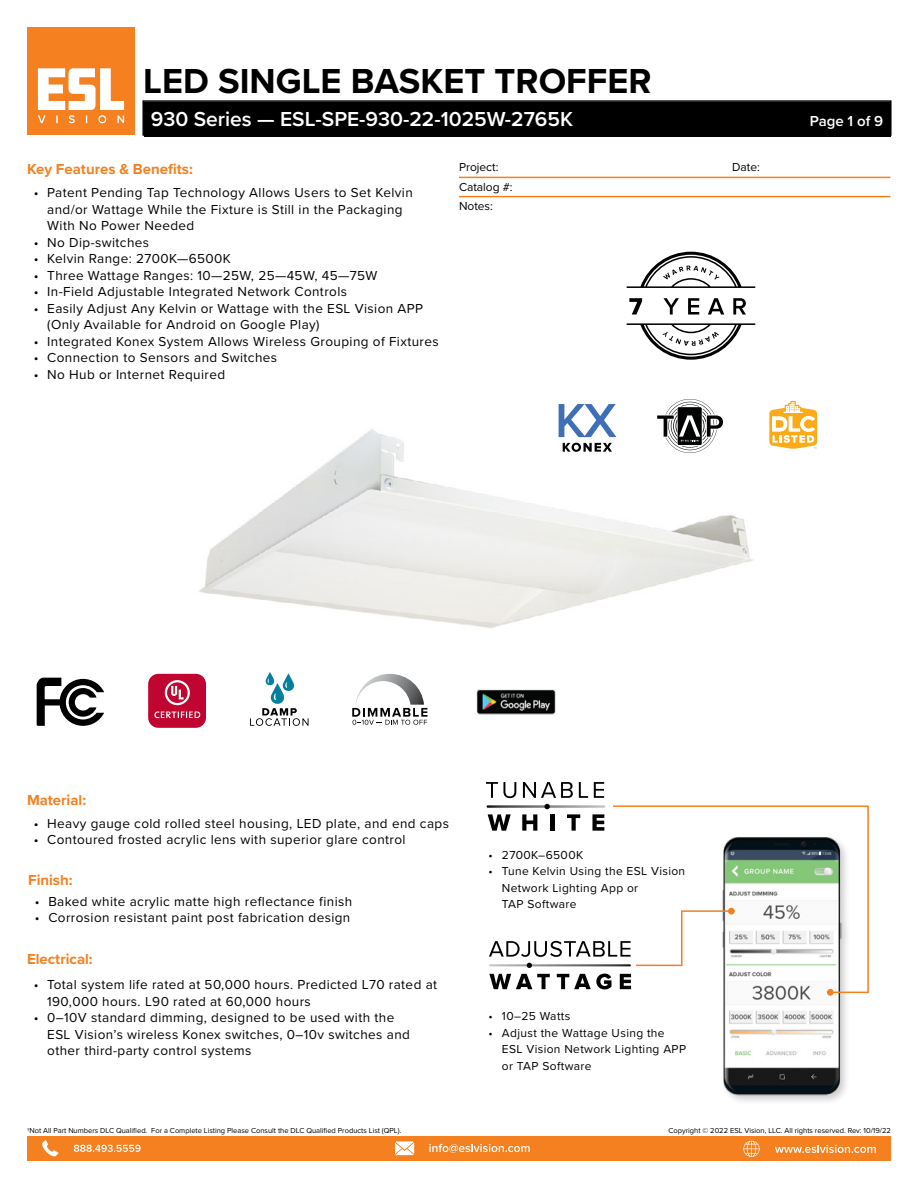
<style>
.page{position:relative;width:918px;height:1188px;background:#fff}
.page>*{position:absolute;margin:0;border:0;box-sizing:border-box;transform-origin:0 0}
.t1{font:700 36px "Proxima Nova";color:#000}
.t2{font:600 21px "Proxima Nova";color:#fff}
.Category_Headline_co{font:700 15px "Proxima Nova";color:#f58020}
.t3{font:600 15px "Proxima Nova";color:#fff}
.text-bullet_9pt__cut{font:13.5px/16.5px "Proxima Nova";letter-spacing:.03em;color:#000}
.text-bullet_9pt__cut-2{font:12px "Proxima Nova";letter-spacing:.03em;color:#000}
.text-bullet_9pt__cut-3{font:12px/19.2px "Proxima Nova";color:#000}
.t4{font:7.5px "Proxima Nova";color:#000}
</style>
<div class="page">
<div style="left:144px;top:102px;width:746px;height:34px;background:#000"></div>
<div style="left:142px;top:100px;width:750px;height:36px;border:2px solid #000"></div>
<img style="left:199px;top:412px;width:554px;height:216px">
<div style="left:720px;top:834px;width:132px;height:272px;background:#000;opacity:.2"></div>
<img style="left:723px;top:993px;width:122px;height:108px">
<svg style="left:657px;top:399px;width:66px;height:54px"></svg>
<svg style="left:559px;top:404px;width:57px;height:33px"></svg>
<svg style="left:563px;top:443px;width:49px;height:9px"></svg>
<svg style="left:489px;top:974px;width:61px;height:15px"></svg>
<svg style="left:557px;top:974px;width:54px;height:15px"></svg>
<svg style="left:613px;top:805px;width:256px;height:188px"></svg>
<div style="left:827px;top:989px;width:7px;height:7px;background:#f58020;border-radius:50%"></div>
<svg style="left:489px;top:910px;width:243px;height:58px"></svg>
<div style="left:728px;top:908px;width:7px;height:7px;background:#f58020;border-radius:50%"></div>
<svg style="left:487px;top:805px;width:118px;height:3px"></svg>
<svg style="left:544px;top:804px;width:6px;height:5px"></svg>
<svg style="left:488px;top:814px;width:23px;height:17px"></svg>
<svg style="left:522px;top:814px;width:15px;height:17px"></svg>
<hr style="left:551px;top:814px;width:4px;height:17px;background:#000">
<svg style="left:567px;top:814px;width:13px;height:17px"></svg>
<svg style="left:592px;top:814px;width:12px;height:17px"></svg>
<svg style="left:486px;top:782px;width:30px;height:16px"></svg>
<svg style="left:523px;top:782px;width:50px;height:16px"></svg>
<svg style="left:579px;top:782px;width:9px;height:16px"></svg>
<svg style="left:594px;top:782px;width:10px;height:16px"></svg>
<svg style="left:627px;top:323px;width:128px;height:37px"></svg>
<svg style="left:627px;top:252px;width:128px;height:36px"></svg>
<svg style="left:629px;top:298px;width:13px;height:17px"></svg>
<svg style="left:663px;top:298px;width:16px;height:17px"></svg>
<svg style="left:688px;top:298px;width:11px;height:17px"></svg>
<svg style="left:708px;top:298px;width:16px;height:17px"></svg>
<svg style="left:733px;top:298px;width:13px;height:17px"></svg>
<svg style="left:250px;top:672px;width:59px;height:54px"></svg>
<svg style="left:148px;top:674px;width:58px;height:54px;background:#c92a4d"></svg>
<svg style="left:352px;top:674px;width:75px;height:51px"></svg>
<svg style="left:37px;top:678px;width:67px;height:48px"></svg>
<img style="left:476px;top:689px;width:80px;height:26px">
<svg style="left:769px;top:401px;width:48px;height:48px"></svg>
<div style="left:27px;top:1136px;width:864px;height:25px;background:#f58020"></div>
<svg style="left:27px;top:27px;width:108px;height:108px"></svg>
<svg style="left:42px;top:1140px;width:16px;height:16px"></svg>
<svg style="left:74px;top:1145px;width:67px;height:7px"></svg>
<svg style="left:395px;top:1141px;width:19px;height:14px"></svg>
<svg style="left:429px;top:1144px;width:101px;height:9px"></svg>
<svg style="left:743px;top:1141px;width:17px;height:16px"></svg>
<svg style="left:775px;top:1145px;width:101px;height:8px"></svg>
<hr style="left:459px;top:177px;width:431px;height:1px;background:#f58020">
<hr style="left:459px;top:196px;width:431px;height:1px;background:#f58020">
<h1 class="t1" style="left:143px;top:54px;width:510px">LED SINGLE BASKET TROFFER</h1>
<h2 class="t2" style="left:151px;top:103px;width:424px">930 Series — ESL-SPE-930-22-1025W-2765K</h2>
<p class="t3" style="left:810px;top:110px;width:75px">Page 1 of 9</p>
<p class="Category_Headline_co" style="left:27px;top:158px;width:167px">Key Features &amp; Benefits:</p>
<p class="text-bullet_9pt__cut" style="left:34px;top:184px;width:381px">• Patent Pending Tap Technology Allows Users to Set Kelvin</p>
<p class="text-bullet_9pt__cut" style="left:47px;top:200px;width:357px">and/or Wattage While the Fixture is Still in the Packaging</p>
<p class="text-bullet_9pt__cut" style="left:47px;top:217px;width:149px">With No Power Needed</p>
<p class="text-bullet_9pt__cut" style="left:34px;top:233px;width:117px">• No Dip-switches</p>
<p class="text-bullet_9pt__cut" style="left:34px;top:250px;width:199px">• Kelvin Range: 2700K—6500K</p>
<p class="text-bullet_9pt__cut" style="left:34px;top:266px;width:345px">• Three Wattage Ranges: 10—25W, 25—45W, 45—75W</p>
<p class="text-bullet_9pt__cut" style="left:34px;top:283px;width:315px">• In-Field Adjustable Integrated Network Controls</p>
<p class="text-bullet_9pt__cut" style="left:47px;top:299px;width:377px;text-indent:-14px">• Easily Adjust Any Kelvin or Wattage with the ESL Vision APP (Only Available for Android on Google Play)</p>
<p class="text-bullet_9pt__cut" style="left:34px;top:332px;width:407px">• Integrated Konex System Allows Wireless Grouping of Fixtures</p>
<p class="text-bullet_9pt__cut" style="left:34px;top:349px;width:245px">• Connection to Sensors and Switches</p>
<p class="text-bullet_9pt__cut" style="left:34px;top:365px;width:193px">• No Hub or Internet Required</p>
<p class="text-bullet_9pt__cut-3" style="left:459px;top:157px;width:55px">Project:<br>Catalog #:<br>Notes:</p>
<p class="text-bullet_9pt__cut-2" style="left:732px;top:159px;width:29px">Date:</p>
<p class="Category_Headline_co" style="left:27px;top:789px;width:61px">Material:</p>
<p class="text-bullet_9pt__cut" style="left:34px;top:814px;width:417px">• Heavy gauge cold rolled steel housing, LED plate, and end caps</p>
<p class="text-bullet_9pt__cut" style="left:34px;top:831px;width:373px">• Contoured frosted acrylic lens with superior glare control</p>
<p class="Category_Headline_co" style="left:28px;top:869px;width:46px">Finish:</p>
<p class="text-bullet_9pt__cut" style="left:35px;top:893px;width:319px">• Baked white acrylic matte high reflectance finish</p>
<p class="text-bullet_9pt__cut" style="left:35px;top:909px;width:317px">• Corrosion resistant paint post fabrication design</p>
<p class="Category_Headline_co" style="left:27px;top:948px;width:67px">Electrical:</p>
<p class="text-bullet_9pt__cut" style="left:34px;top:976px;width:405px">• Total system life rated at 50,000 hours. Predicted L70 rated at</p>
<p class="text-bullet_9pt__cut" style="left:47px;top:992px;width:265px">190,000 hours. L90 rated at 60,000 hours</p>
<p class="text-bullet_9pt__cut" style="left:34px;top:1009px;width:362px">• 0–10V standard dimming, designed to be used with the</p>
<p class="text-bullet_9pt__cut" style="left:47px;top:1025px;width:364px">ESL Vision’s wireless Konex switches, 0–10v switches and</p>
<p class="text-bullet_9pt__cut" style="left:47px;top:1042px;width:206px">other third-party control systems</p>
<p class="t4" style="left:27px;top:1125px;width:376px">†Not All Part Numbers DLC Qualified. For a Complete Listing Please Consult the DLC Qualified Products List (QPL).</p>
<p class="text-bullet_9pt__cut-2" style="left:488px;top:846px;width:96px">• 2700K–6500K</p>
<p class="text-bullet_9pt__cut-2" style="left:488px;top:863px;width:198px">• Tune Kelvin Using the ESL Vision</p>
<p class="text-bullet_9pt__cut-2" style="left:502px;top:879px;width:138px">Network Lighting App or</p>
<p class="text-bullet_9pt__cut-2" style="left:502px;top:896px;width:76px">TAP Software</p>
<p class="text-bullet_9pt__cut-2" style="left:488px;top:1007px;width:83px">• 10–25 Watts</p>
<p class="text-bullet_9pt__cut-2" style="left:488px;top:1024px;width:178px">• Adjust the Wattage Using the</p>
<p class="text-bullet_9pt__cut-2" style="left:502px;top:1040px;width:186px">ESL Vision Network Lighting APP</p>
<p class="text-bullet_9pt__cut-2" style="left:502px;top:1057px;width:91px">or TAP Software</p>
<p class="t4" style="left:668px;top:1125px;width:224px">Copyright © 2022 ESL Vision, LLC. All rights reserved. Rev: 10/19/22</p>
</div>
